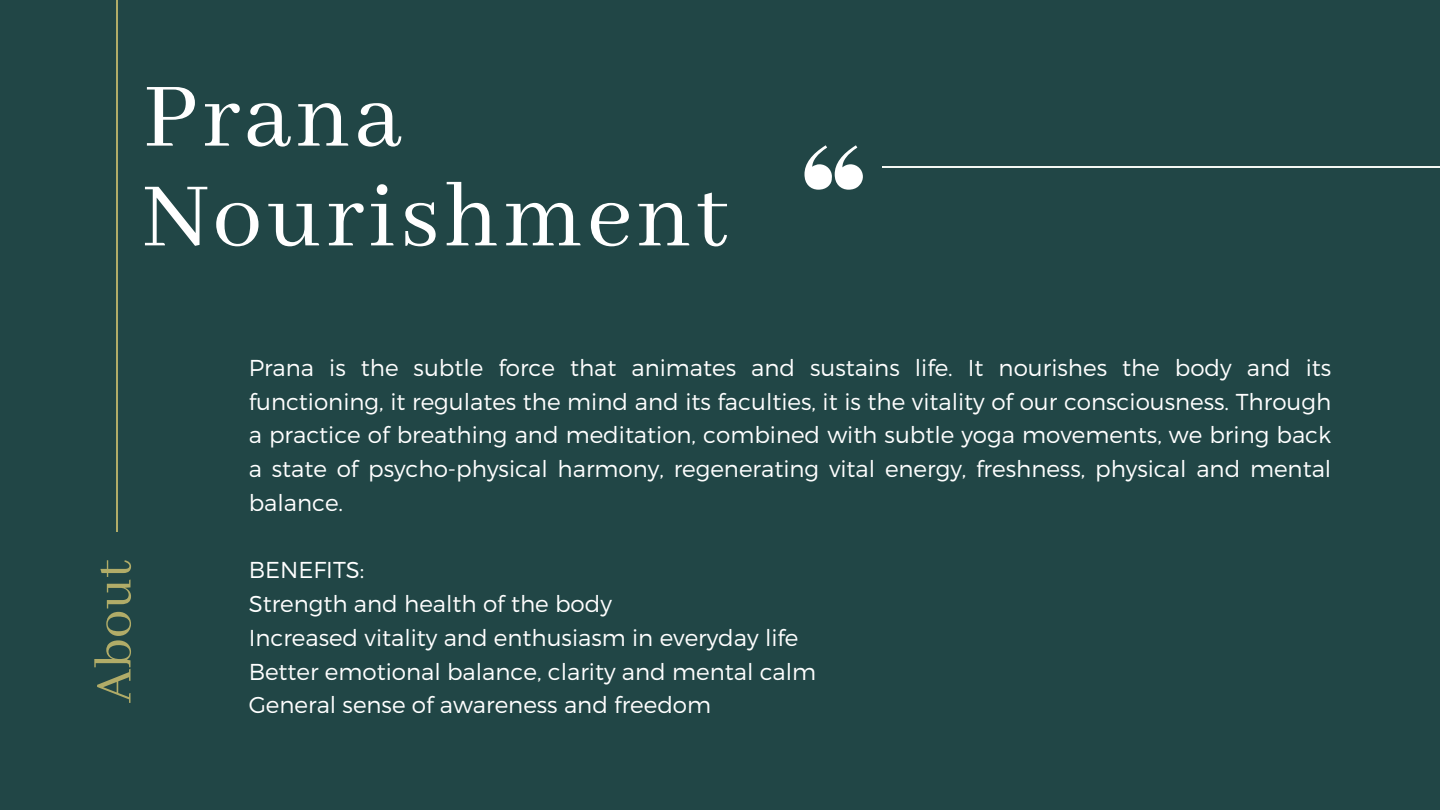
<style>
.page{position:relative;width:1440px;height:810px;background:#214646}
.page>*{position:absolute;margin:0;border:0;box-sizing:border-box;transform-origin:0 0}
.t1{font:100px/99.8px "Abhaya Libre";letter-spacing:.04em;color:#fff}
.t2{font:57px "Abhaya Libre";color:#b1ac68}
.t3{font:300 23px/33.8px "Montserrat";color:#fff;text-align:justify}
</style>
<div class="page">
<hr style="left:882px;top:166px;width:558px;height:1px;background:#f4f8f3">
<svg style="left:804px;top:145px;width:59px;height:45px"></svg>
<hr style="left:117px;top:0;width:1px;height:532px;background:#b1ac68">
<h1 class="t1" style="left:143px;top:71px;width:586px">Prana<br>Nourishment</h1>
<p class="t2" style="left:83px;top:703px;width:144px;rotate:-90deg">About</p>
<h2 class="t3" style="left:249px;top:350px;width:1084px">Prana is the subtle force that animates and sustains life. It nourishes the body and its functioning, it regulates the mind and its faculties, it is the vitality of our consciousness. Through a practice of breathing and meditation, combined with subtle yoga movements, we bring back a state of psycho-physical harmony, regenerating vital energy, freshness, physical and mental balance.</h2>
<p class="t3" style="left:249px;top:552px;width:117px">BENEFITS:</p>
<p class="t3" style="left:249px;top:586px;width:365px">Strength and health of the body</p>
<p class="t3" style="left:249px;top:620px;width:551px">Increased vitality and enthusiasm in everyday life</p>
<p class="t3" style="left:249px;top:653px;width:569px">Better emotional balance, clarity and mental calm</p>
<p class="t3" style="left:249px;top:687px;width:464px">General sense of awareness and freedom</p>
</div>
